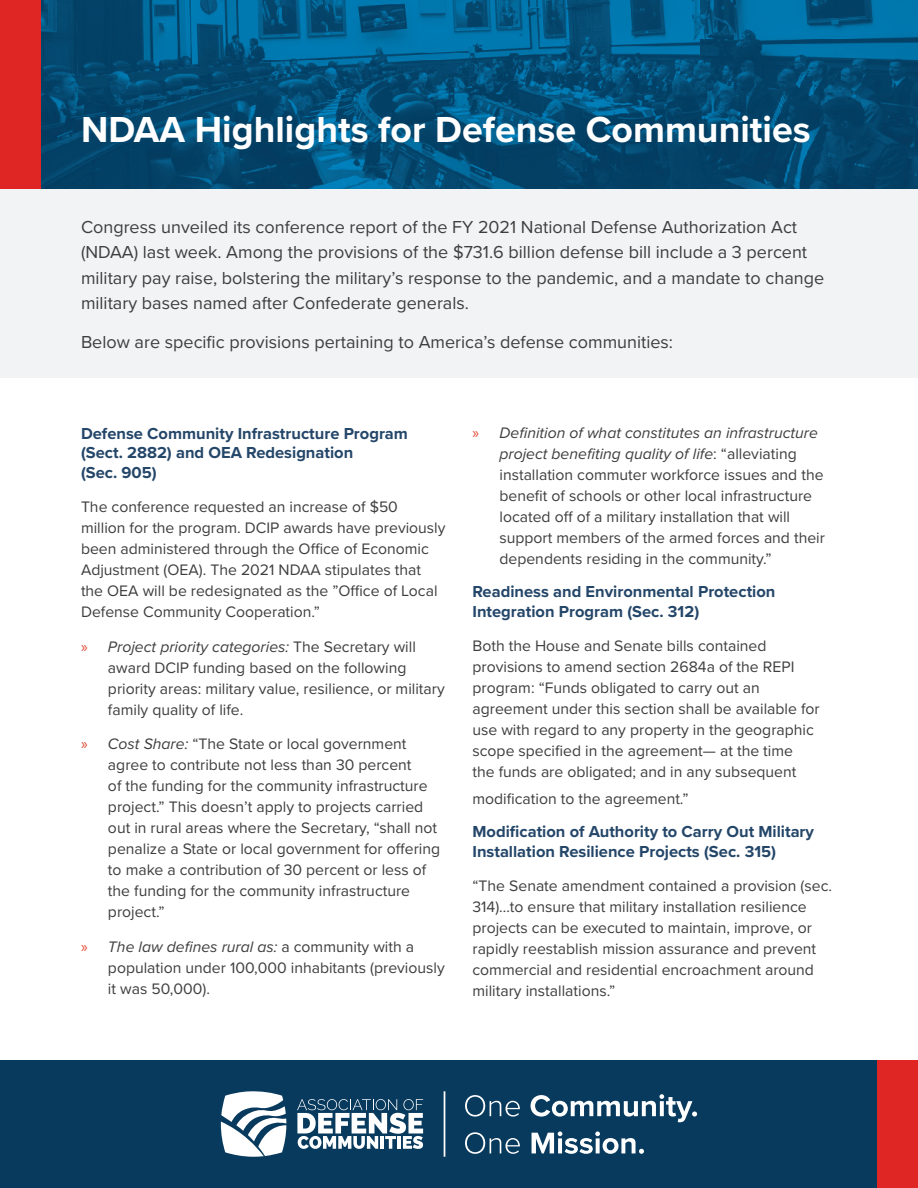
<style>
.page{position:relative;width:918px;height:1188px;background:#fff}
.page>*{position:absolute;margin:0;border:0;box-sizing:border-box;transform-origin:0 0}
.t1{font:700 37.5px "Proxima Nova";color:#fff}
.t2{font:18px/25.5px "Proxima Nova";color:#3e3e3f}
.t3{font:700 16.5px/19.5px "Proxima Nova";color:#244669}
.t4{font:15.75px/21px "Proxima Nova";color:#3e3e3f}
.s1{font-family:"Myriad Pro";color:#e34530}
.s2{font-style:italic}
</style>
<div class="page">
<div style="left:0;top:189px;width:918px;height:189px;background:#f2f3f4"></div>
<img style="left:40px;top:0;width:878px;height:189px">
<div style="left:0;top:0;width:40px;height:189px;background:#e02525"></div>
<div style="left:0;top:1060px;width:918px;height:128px;background:#083a5e"></div>
<div style="left:878px;top:1060px;width:40px;height:128px;background:#e02525"></div>
<svg style="left:465px;top:1095px;width:55px;height:22px"></svg>
<svg style="left:531px;top:1094px;width:166px;height:28px"></svg>
<svg style="left:465px;top:1132px;width:55px;height:22px"></svg>
<svg style="left:532px;top:1131px;width:112px;height:23px"></svg>
<svg style="left:221px;top:1091px;width:65px;height:66px"></svg>
<svg style="left:297px;top:1099px;width:126px;height:50px"></svg>
<hr style="left:444px;top:1091px;width:1px;height:66px;background:#fff">
<h1 class="t1" style="left:81px;top:101px;width:731px">NDAA Highlights for Defense Communities</h1>
<p class="t2" style="left:81px;top:213px;width:745px">Congress unveiled its conference report of the FY 2021 National Defense Authorization Act (NDAA) last week. Among the provisions of the $731.6 billion defense bill include a 3 percent military pay raise, bolstering the military’s response to the pandemic, and a mandate to change military bases named after Confederate generals.</p>
<p class="t2" style="left:81px;top:329px;width:594px">Below are specific provisions pertaining to America’s defense communities:</p>
<p class="t3" style="left:81px;top:423px;width:329px">Defense Community Infrastructure Program (Sect. 2882) and OEA Redesignation<br>(Sec. 905)</p>
<p class="t4" style="left:81px;top:496px;width:366px">The conference requested an increase of $50 million for the program. DCIP awards have previously been administered through the Office of Economic Adjustment (OEA). The 2021 NDAA stipulates that the OEA will be redesignated as the ”Office of Local Defense Community Cooperation.”</p>
<p class="t4" style="left:108px;top:635px;width:338px;text-indent:-27px"><span class="s1">»</span> <span class="s2">Project priority categories:</span> The Secretary will award DCIP funding based on the following priority areas: military value, resilience, or military family quality of life.</p>
<p class="t4" style="left:108px;top:733px;width:334px;text-indent:-27px"><span class="s1">»</span> <span class="s2">Cost Share:</span> “The State or local government agree to contribute not less than 30 percent<br>of the funding for the community infrastructure project.” This doesn’t apply to projects carried out in rural areas where the Secretary, “shall not penalize a State or local government for offering to make a contribution of 30 percent or less of the funding for the community infrastructure project.”</p>
<p class="t4" style="left:108px;top:935px;width:338px;text-indent:-27px"><span class="s1">»</span> <span class="s2">The law defines rural as:</span> a community with a population under 100,000 inhabitants (previously it was 50,000).</p>
<p class="t4" style="left:499px;top:422px;width:327px;text-indent:-27px"><span class="s1">»</span> <span class="s2">Definition of what constitutes an infrastructure project benefiting quality of life</span>: “alleviating installation commuter workforce issues and the benefit of schools or other local infrastructure located off of a military installation that will support members of the armed forces and their dependents residing in the community.”</p>
<p class="t3" style="left:472px;top:581px;width:304px">Readiness and Environmental Protection<br>Integration Program (Sec. 312)</p>
<p class="t4" style="left:472px;top:635px;width:349px">Both the House and Senate bills contained provisions to amend section 2684a of the REPI program: “Funds obligated to carry out an agreement under this section shall be available for use with regard to any property in the geographic scope specified in the agreement— at the time<br>the funds are obligated; and in any subsequent</p>
<p class="t4" style="left:472px;top:788px;width:218px">modification to the agreement.”</p>
<p class="t3" style="left:472px;top:821px;width:343px">Modification of Authority to Carry Out Military<br>Installation Resilience Projects (Sec. 315)</p>
<p class="t4" style="left:472px;top:875px;width:361px">“The Senate amendment contained a provision (sec.<br>314)…to ensure that military installation resilience projects can be executed to maintain, improve, or rapidly reestablish mission assurance and prevent commercial and residential encroachment around military installations.”</p>
</div>
